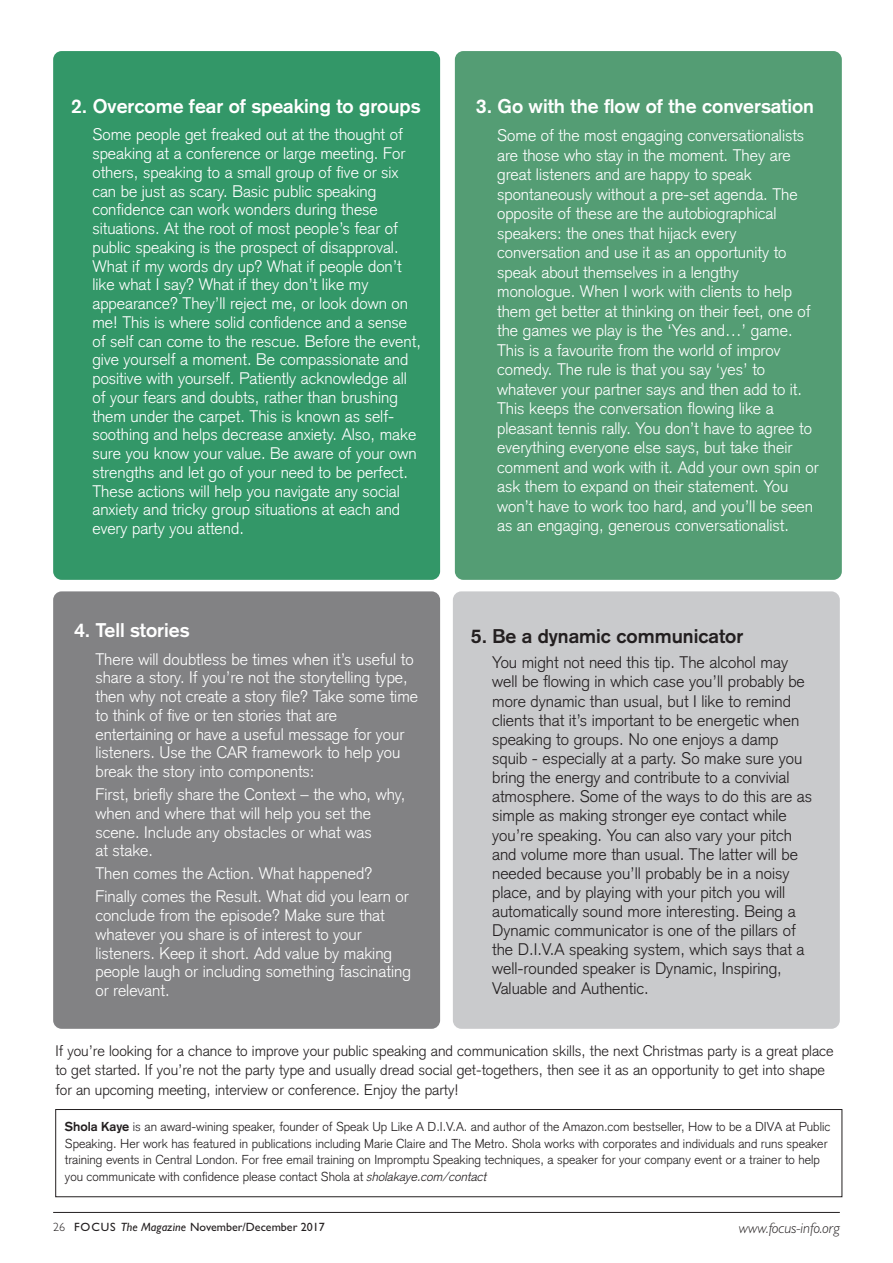
<style>
.page{position:relative;width:893px;height:1263px;background:#fff}
.page>*{position:absolute;margin:0;border:0;box-sizing:border-box;transform-origin:0 0}
.t1{font:700 19.5px "Credit Suisse Type";color:#fff}
.t2{font:700 19.5px "Credit Suisse Type";color:#231f20}
.t3{font:300 16.5px/18.8px "Credit Suisse Type";color:#fff}
.t4{font:300 16.5px/19px "Credit Suisse Type";color:#231f20}
.t5{font:300 15px/19.5px "Credit Suisse Type";color:#231f20}
.t6{font:italic 300 15px "Gill Sans MT Pro";color:#231f20}
.t7{font:300 12.75px/16.5px "Credit Suisse Type";color:#231f20}
.t8{font:12px "Gill Sans";color:#231f20}
.s1{font-weight:700}
.s2{font-style:italic}
.s3{font-family:"Gill Sans MT Pro";font-weight:300}
</style>
<div class="page">
<hr style="left:53px;top:1212px;width:787px;height:1px;background:#231f20">
<div style="left:53px;top:51px;width:387px;height:529px;background:#339768;border-radius:9px"></div>
<div style="left:455px;top:51px;width:387px;height:529px;background:#549d74;border-radius:9px"></div>
<div style="left:53px;top:591px;width:387px;height:438px;background:#828284;border-radius:9px"></div>
<div style="left:453px;top:591px;width:387px;height:438px;background:#c9cacc;border-radius:9px"></div>
<div style="left:55px;top:1109px;width:787px;height:88px;border:1px solid #231f20"></div>
<p class="t1" style="left:71px;top:95px;width:351px">2. Overcome fear of speaking to groups</p>
<p class="t3" style="left:92px;top:125px;width:330px">Some people get freaked out at the thought of speaking at a conference or large meeting. For others, speaking to a small group of five or six can be just as scary. Basic public speaking confidence can work wonders during these situations. At the root of most people’s fear of public speaking is the prospect of disapproval.<br>What if my words dry up? What if people don’t like what I say? What if they don’t like my appearance? They’ll reject me, or look down on me! This is where solid confidence and a sense of self can come to the rescue. Before the event, give yourself a moment. Be compassionate and positive with yourself. Patiently acknowledge all of your fears and doubts, rather than brushing them under the carpet. This is known as self&shy;soothing and helps decrease anxiety. Also, make sure you know your value. Be aware of your own strengths and let go of your need to be perfect.<br>These actions will help you navigate any social anxiety and tricky group situations at each and every party you attend.</p>
<p class="t1" style="left:74px;top:619px;width:117px">4. Tell stories</p>
<p class="t3" style="left:95px;top:649px;width:324px">There will doubtless be times when it’s useful to share a story. If you’re not the storytelling type, then why not create a story file? Take some time to think of five or ten stories that are entertaining or have a useful message for your listeners. Use the CAR framework to help you break the story into components:</p>
<p class="t3" style="left:95px;top:785px;width:311px">First, briefly share the Context – the who, why, when and where that will help you set the scene. Include any obstacles or what was<br>at stake.</p>
<p class="t3" style="left:95px;top:862px;width:315px;line-height:23px">Then comes the Action. What happened?<br>Finally comes the Result. What did you learn or</p>
<p class="t3" style="left:95px;top:906px;width:317px">conclude from the episode? Make sure that whatever you share is of interest to your listeners. Keep it short. Add value by making people laugh or including something fascinating or relevant.</p>
<p class="t1" style="left:476px;top:95px;width:340px">3. Go with the flow of the conversation</p>
<p class="t3" style="left:497px;top:126px;width:323px;line-height:19.5px">Some of the most engaging conversationalists are those who stay in the moment. They are great listeners and are happy to speak spontaneously without a pre-set agenda. The opposite of these are the autobiographical speakers: the ones that hijack every conversation and use it as an opportunity to speak about themselves in a lengthy monologue. When I work with clients to help them get better at thinking on their feet, one of the games we play is the ‘Yes and…’ game.<br>This is a favourite from the world of improv comedy. The rule is that you say ‘yes’ to whatever your partner says and then add to it.<br>This keeps the conversation flowing like a pleasant tennis rally. You don’t have to agree to everything everyone else says, but take their comment and work with it. Add your own spin or ask them to expand on their statement. You won’t have to work too hard, and you’ll be seen as an engaging, generous conversationalist.</p>
<p class="t2" style="left:471px;top:624px;width:274px">5. Be a dynamic communicator</p>
<p class="t4" style="left:492px;top:653px;width:321px">You might not need this tip. The alcohol may well be flowing in which case you’ll probably be more dynamic than usual, but I like to remind clients that it’s important to be energetic when speaking to groups. No one enjoys a damp squib - especially at a party. So make sure you bring the energy and contribute to a convivial atmosphere. Some of the ways to do this are as simple as making stronger eye contact while you’re speaking. You can also vary your pitch and volume more than usual. The latter will be needed because you’ll probably be in a noisy place, and by playing with your pitch you will automatically sound more interesting. Being a Dynamic communicator is one of the pillars of the D.I.V.A speaking system, which says that a well-rounded speaker is Dynamic, Inspiring, Valuable and Authentic.</p>
<p class="t5" style="left:55px;top:1040px;width:780px">If you’re looking for a chance to improve your public speaking and communication skills, the next Christmas party is a great place to get started. If you’re not the party type and usually dread social get-togethers, then see it as an opportunity to get into shape for an upcoming meeting, interview or conference. Enjoy the party!</p>
<p class="t7" style="left:65px;top:1119px;width:767px"><span class="s1">Shola Kaye</span> is an award-wining speaker, founder of Speak Up Like A D.I.V.A. and author of the Amazon.com bestseller, How to be a DIVA at Public Speaking. Her work has featured in publications including Marie Claire and The Metro. Shola works with corporates and individuals and runs speaker training events in Central London. For free email training on Impromptu Speaking techniques, a speaker for your company event or a trainer to help you communicate with confidence please contact Shola at <span class="s2">sholakaye.com/contact</span></p>
<p class="t8" style="left:53px;top:1220px;width:273px"><span class="s3">26</span> FOCUS <span class="s2">The Magazine</span> November/December 2017</p>
<p class="t6" style="left:739px;top:1222px;width:103px">www.focus-info.org</p>
</div>
